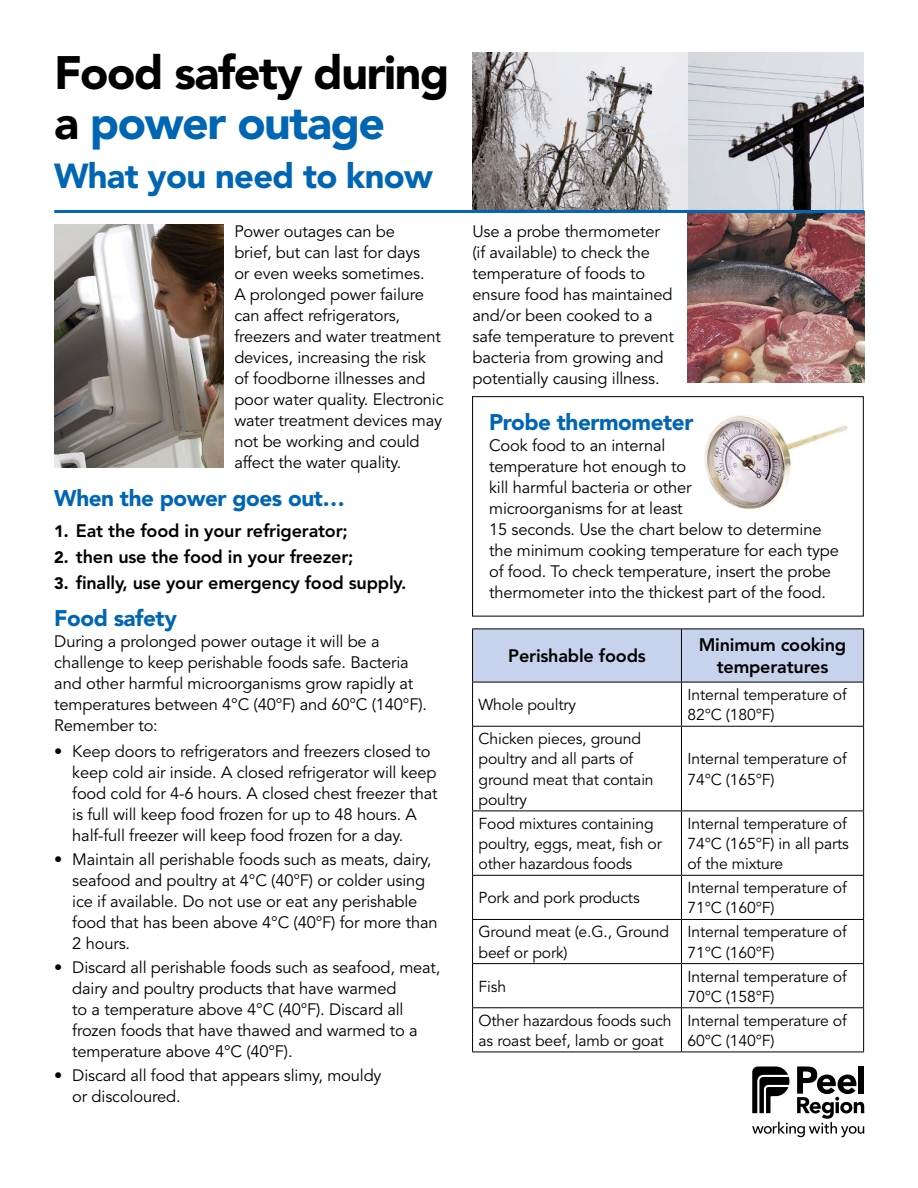
<style>
.page{position:relative;width:918px;height:1188px;background:#fff}
.page>*{position:absolute;margin:0;border:0;box-sizing:border-box;transform-origin:0 0}
.t1{font:900 46.5px/49.5px "Avenir LT Std";letter-spacing:-.03em;color:#000}
.t2{font:900 34.5px "Avenir LT Std";letter-spacing:-.02em;color:#0066b3}
.t3{font:900 22.5px "Avenir LT Std";letter-spacing:-.02em;color:#0066b3}
.t4{font:800 18px/21.6px "Avenir LT Std";letter-spacing:-.01em;color:#000;text-align:center}
.t5{font:16.5px/21px "Avenir LT Std";letter-spacing:-.01em;color:#000}
.t6{font:15.75px/20.2px "Avenir LT Std";letter-spacing:-.01em;color:#000}
.s1{color:#0066b3}
.s2{font-weight:900;font-size:16.5px}
</style>
<div class="page">
<img style="left:688px;top:52px;width:176px;height:158px">
<img style="left:688px;top:213px;width:176px;height:169px">
<img style="left:472px;top:52px;width:216px;height:158px">
<div style="left:472px;top:396px;width:392px;height:220px;border:1px solid #000"></div>
<div style="left:473px;top:629px;width:390px;height:53px;background:#c7d2ec"></div>
<hr style="left:472px;top:628px;width:209px;height:1px;background:#000">
<hr style="left:472px;top:629px;width:1px;height:53px;background:#000">
<hr style="left:681px;top:628px;width:183px;height:1px;background:#000">
<hr style="left:681px;top:629px;width:1px;height:53px;background:#000">
<hr style="left:863px;top:629px;width:1px;height:53px;background:#000">
<hr style="left:472px;top:682px;width:209px;height:1px;background:#000">
<hr style="left:472px;top:682px;width:1px;height:44px;background:#000">
<hr style="left:681px;top:682px;width:183px;height:1px;background:#000">
<hr style="left:681px;top:682px;width:1px;height:44px;background:#000">
<hr style="left:863px;top:682px;width:1px;height:44px;background:#000">
<hr style="left:472px;top:726px;width:209px;height:1px;background:#000">
<hr style="left:472px;top:727px;width:1px;height:84px;background:#000">
<hr style="left:681px;top:726px;width:183px;height:1px;background:#000">
<hr style="left:681px;top:727px;width:1px;height:84px;background:#000">
<hr style="left:863px;top:727px;width:1px;height:84px;background:#000">
<hr style="left:472px;top:811px;width:209px;height:1px;background:#000">
<hr style="left:472px;top:811px;width:1px;height:64px;background:#000">
<hr style="left:681px;top:811px;width:183px;height:1px;background:#000">
<hr style="left:681px;top:811px;width:1px;height:64px;background:#000">
<hr style="left:863px;top:811px;width:1px;height:64px;background:#000">
<hr style="left:472px;top:875px;width:209px;height:1px;background:#000">
<hr style="left:472px;top:876px;width:1px;height:43px;background:#000">
<hr style="left:681px;top:875px;width:183px;height:1px;background:#000">
<hr style="left:681px;top:876px;width:1px;height:43px;background:#000">
<hr style="left:863px;top:876px;width:1px;height:43px;background:#000">
<hr style="left:472px;top:919px;width:209px;height:1px;background:#000">
<hr style="left:472px;top:920px;width:1px;height:43px;background:#000">
<hr style="left:681px;top:919px;width:183px;height:1px;background:#000">
<hr style="left:681px;top:920px;width:1px;height:43px;background:#000">
<hr style="left:863px;top:920px;width:1px;height:43px;background:#000">
<hr style="left:472px;top:963px;width:209px;height:1px;background:#000">
<hr style="left:472px;top:964px;width:1px;height:43px;background:#000">
<hr style="left:681px;top:963px;width:183px;height:1px;background:#000">
<hr style="left:681px;top:964px;width:1px;height:43px;background:#000">
<hr style="left:863px;top:964px;width:1px;height:43px;background:#000">
<hr style="left:472px;top:1007px;width:209px;height:1px;background:#000">
<hr style="left:472px;top:1008px;width:1px;height:44px;background:#000">
<hr style="left:681px;top:1007px;width:183px;height:1px;background:#000">
<hr style="left:681px;top:1008px;width:1px;height:44px;background:#000">
<hr style="left:863px;top:1008px;width:1px;height:44px;background:#000">
<hr style="left:472px;top:1052px;width:209px;height:1px;background:#000">
<hr style="left:681px;top:1052px;width:183px;height:1px;background:#000">
<svg style="left:752px;top:1066px;width:112px;height:71px"></svg>
<img style="left:54px;top:225px;width:170px;height:243px">
<img style="left:704px;top:415px;width:144px;height:95px">
<hr style="left:54px;top:210px;width:810px;height:3px;background:#0066b3">
<h1 class="t1" style="left:54px;top:48px;width:397px">Food safety during a <span class="s1">power outage</span></h1>
<h2 class="t2" style="left:54px;top:155px;width:380px">What you need to know</h2>
<p class="t5" style="left:234px;top:222px;width:211px">Power outages can be<br>brief, but can last for days<br>or even weeks sometimes.<br>A prolonged power failure can affect refrigerators, freezers and water treatment devices, increasing the risk of foodborne illnesses and poor water quality. Electronic water treatment devices may not be working and could affect the water quality.</p>
<h3 class="t3" style="left:54px;top:485px;width:292px">When the power goes out…</h3>
<p class="t4" style="left:54px;top:520px;width:295px"><span class="s2">1.</span> Eat the food in your refrigerator;</p>
<p class="t4" style="left:54px;top:546px;width:301px"><span class="s2">2.</span> then use the food in your freezer;</p>
<p class="t4" style="left:54px;top:572px;width:354px"><span class="s2">3.</span> finally, use your emergency food supply.</p>
<h3 class="t3" style="left:54px;top:605px;width:124px">Food safety</h3>
<p class="t5" style="left:54px;top:632px;width:374px">During a prolonged power outage it will be a challenge to keep perishable foods safe. Bacteria and other harmful microorganisms grow rapidly at temperatures between 4°C (40°F) and 60°C (140°F).<br>Remember to:</p>
<p class="t5" style="left:72px;top:741px;width:367px;text-indent:-18px">• Keep doors to refrigerators and freezers closed to keep cold air inside. A closed refrigerator will keep food cold for 4-6 hours. A closed chest freezer that is full will keep food frozen for up to 48 hours. A half-full freezer will keep food frozen for a day.</p>
<p class="t5" style="left:72px;top:849px;width:367px;text-indent:-18px">• Maintain all perishable foods such as meats, dairy, seafood and poultry at 4°C (40°F) or colder using ice if available. Do not use or eat any perishable food that has been above 4°C (40°F) for more than 2 hours.</p>
<p class="t5" style="left:72px;top:957px;width:370px;text-indent:-18px">• Discard all perishable foods such as seafood, meat, dairy and poultry products that have warmed<br>to a temperature above 4°C (40°F). Discard all frozen foods that have thawed and warmed to a temperature above 4°C (40°F).</p>
<p class="t5" style="left:72px;top:1065px;width:311px;text-indent:-18px">• Discard all food that appears slimy, mouldy or discoloured.</p>
<p class="t5" style="left:472px;top:222px;width:203px">Use a probe thermometer (if available) to check the temperature of foods to ensure food has maintained and/or been cooked to a safe temperature to prevent bacteria from growing and potentially causing illness.</p>
<h3 class="t3" style="left:489px;top:409px;width:206px">Probe thermometer</h3>
<p class="t5" style="left:489px;top:436px;width:351px">Cook food to an internal<br>temperature hot enough to<br>kill harmful bacteria or other<br>microorganisms for at least<br>15 seconds. Use the chart below to determine the minimum cooking temperature for each type of food. To check temperature, insert the probe thermometer into the thickest part of the food.</p>
<p class="t4" style="left:508px;top:645px;width:139px">Perishable foods</p>
<p class="t4" style="left:699px;top:634px;width:149px">Minimum cooking temperatures</p>
<p class="t6" style="left:479px;top:695px;width:99px">Whole poultry</p>
<p class="t6" style="left:687px;top:685px;width:161px">Internal temperature of<br>82°C (180°F)</p>
<p class="t6" style="left:479px;top:729px;width:177px">Chicken pieces, ground poultry and all parts of ground meat that contain poultry</p>
<p class="t6" style="left:687px;top:749px;width:161px">Internal temperature of<br>74°C (165°F)</p>
<p class="t6" style="left:479px;top:814px;width:185px">Food mixtures containing poultry, eggs, meat, fish or other hazardous foods</p>
<p class="t6" style="left:687px;top:814px;width:163px">Internal temperature of<br>74°C (165°F) in all parts of the mixture</p>
<p class="t6" style="left:479px;top:888px;width:163px">Pork and pork products</p>
<p class="t6" style="left:687px;top:878px;width:161px">Internal temperature of<br>71°C (160°F)</p>
<p class="t6" style="left:479px;top:922px;width:192px">Ground meat (e.G., Ground beef or pork)</p>
<p class="t6" style="left:687px;top:922px;width:161px">Internal temperature of<br>71°C (160°F)</p>
<p class="t6" style="left:479px;top:977px;width:29px">Fish</p>
<p class="t6" style="left:687px;top:966px;width:161px">Internal temperature of<br>70°C (158°F)</p>
<p class="t6" style="left:479px;top:1011px;width:194px">Other hazardous foods such as roast beef, lamb or goat</p>
<p class="t6" style="left:687px;top:1011px;width:161px">Internal temperature of<br>60°C (140°F)</p>
</div>
